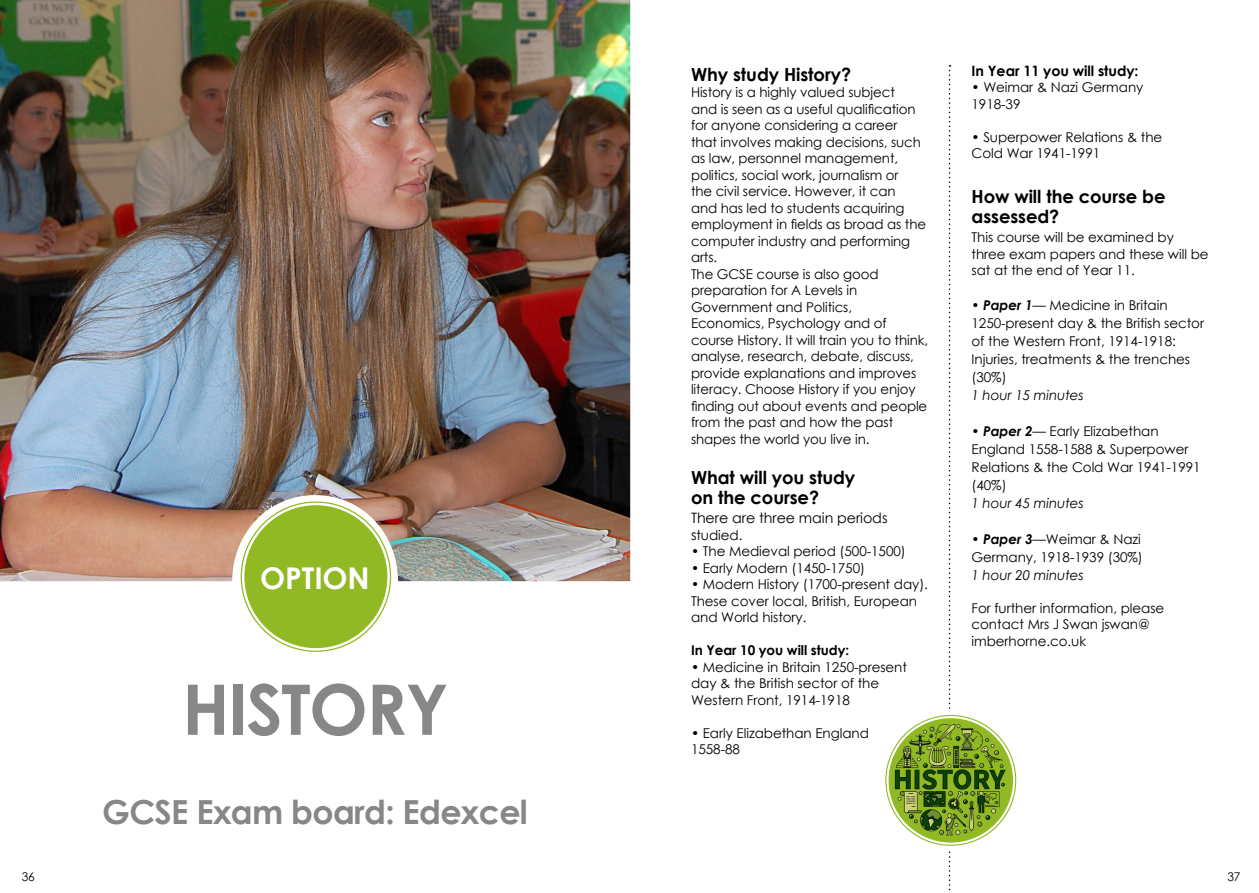
<style>
.page{position:relative;width:1259px;height:893px;background:#fff}
.page>*{position:absolute;margin:0;border:0;box-sizing:border-box;transform-origin:0 0}
.t1{font:700 69.75px "Century Gothic";letter-spacing:-.02em;color:#878787}
.t2{font:700 33.15px "Century Gothic";letter-spacing:-.02em;color:#878787}
.t3{font:700 30px "Century Gothic";letter-spacing:-.005em;color:#fff}
.t4{font:700 18px/19.5px "Century Gothic";letter-spacing:-.005em;color:#000}
.t5{font:14.25px "Century Gothic";letter-spacing:-.005em;color:#000}
.t6{font:700 14.25px "Century Gothic";letter-spacing:-.005em;color:#000}
.t7{font:13.5px/16.5px "Century Gothic";letter-spacing:-.005em;color:#000}
.t8{font:italic 13.5px "Century Gothic";letter-spacing:-.005em;color:#000}
.t9{font:700 13.5px "Century Gothic";letter-spacing:-.005em;color:#000}
.t10{font:12px "Century Gothic";color:#000}
.s1{font-size:14.25px}
.s2{font-weight:700;font-style:italic}
</style>
<div class="page">
<img style="left:0;top:0;width:630px;height:581px">
<div style="left:241px;top:501px;width:150px;height:151px;background:#90b923;border-radius:50%"></div>
<svg style="left:948px;top:65px;width:2px;height:826px"></svg>
<svg style="left:885px;top:715px;width:131px;height:131px"></svg>
<img style="left:893px;top:719px;width:118px;height:119px">
<h3 class="t3" style="left:260px;top:555px;width:111px">OPTION</h3>
<h1 class="t1" style="left:182px;top:656px;width:268px">HISTORY</h1>
<h2 class="t2" style="left:102px;top:786px;width:427px">GCSE Exam board: Edexcel</h2>
<h3 class="t4" style="left:691px;top:64px;width:162px">Why study History?</h3>
<p class="t7" style="left:691px;top:84px;width:239px">History is a highly valued subject<br>and is seen as a useful qualification for anyone considering a career<br>that involves making decisions, such as law, personnel management, politics, social work, journalism or<br>the civil service. However, it can<br>and has led to students acquiring employment in fields as broad as the computer industry and performing arts.<br>The GCSE course is also good preparation for A Levels in<br>Government and Politics,<br>Economics, Psychology and of course History. It will train you to think, analyse, research, debate, discuss, provide explanations and improves literacy. Choose History if you enjoy finding out about events and people from the past and how the past shapes the world you live in.</p>
<h3 class="t4" style="left:691px;top:467px;width:166px">What will you study on the course?</h3>
<p class="t5" style="left:691px;top:508px;width:198px">There are three main periods</p>
<p class="t7" style="left:691px;top:527px;width:53px"><span class="s1">s</span>tudied.</p>
<p class="t7" style="left:691px;top:543px;width:216px">• The Medieval period (500-1500)</p>
<p class="t7" style="left:691px;top:560px;width:176px">• Early Modern (1450-1750)</p>
<p class="t7" style="left:691px;top:576px;width:238px">• Modern History (1700-present day).<br>These cover local, British, European and World history.</p>
<p class="t9" style="left:691px;top:640px;width:160px">In Year 10 you will study:</p>
<p class="t7" style="left:691px;top:659px;width:217px">• Medicine in Britain 1250-present day &amp; the British sector of the<br>Western Front, 1914-1918</p>
<p class="t7" style="left:691px;top:725px;width:179px">• Early Elizabethan England<br>1558-88</p>
<p class="t6" style="left:971px;top:60px;width:168px">In Year 11 you will study:</p>
<p class="t7" style="left:971px;top:79px;width:173px">• Weimar &amp; Nazi Germany<br>1918-39</p>
<p class="t7" style="left:971px;top:129px;width:192px">• Superpower Relations &amp; the<br>Cold War 1941-1991</p>
<h3 class="t4" style="left:971px;top:186px;width:195px">How will the course be assessed?</h3>
<p class="t7" style="left:971px;top:229px;width:239px">This course will be examined by three exam papers and these will be sat at the end of Year 11.</p>
<p class="t7" style="left:971px;top:296px;width:234px;line-height:18px"><span class="s2">• Paper 1</span>— Medicine in Britain<br>1250-present day &amp; the British sector of the Western Front, 1914-1918:<br>Injuries, treatments &amp; the trenches (30%)</p>
<p class="t8" style="left:971px;top:386px;width:114px">1 hour 15 minutes</p>
<p class="t7" style="left:971px;top:422px;width:231px;line-height:18px"><span class="s2">• Paper 2</span>— Early Elizabethan<br>England 1558-1588 &amp; Superpower<br>Relations &amp; the Cold War 1941-1991 (40%)</p>
<p class="t8" style="left:971px;top:494px;width:114px">1 hour 45 minutes</p>
<p class="t7" style="left:971px;top:530px;width:173px;line-height:18px"><span class="s2">• Paper 3</span>—Weimar &amp; Nazi<br>Germany, 1918-1939 (30%)</p>
<p class="t8" style="left:971px;top:566px;width:114px">1 hour 20 minutes</p>
<p class="t7" style="left:971px;top:600px;width:194px">For further information, please contact Mrs J Swan jswan@ imberhorne.co.uk</p>
<p class="t10" style="left:22px;top:868px;width:15px">36</p>
<p class="t10" style="left:1227px;top:868px;width:15px">37</p>
</div>
